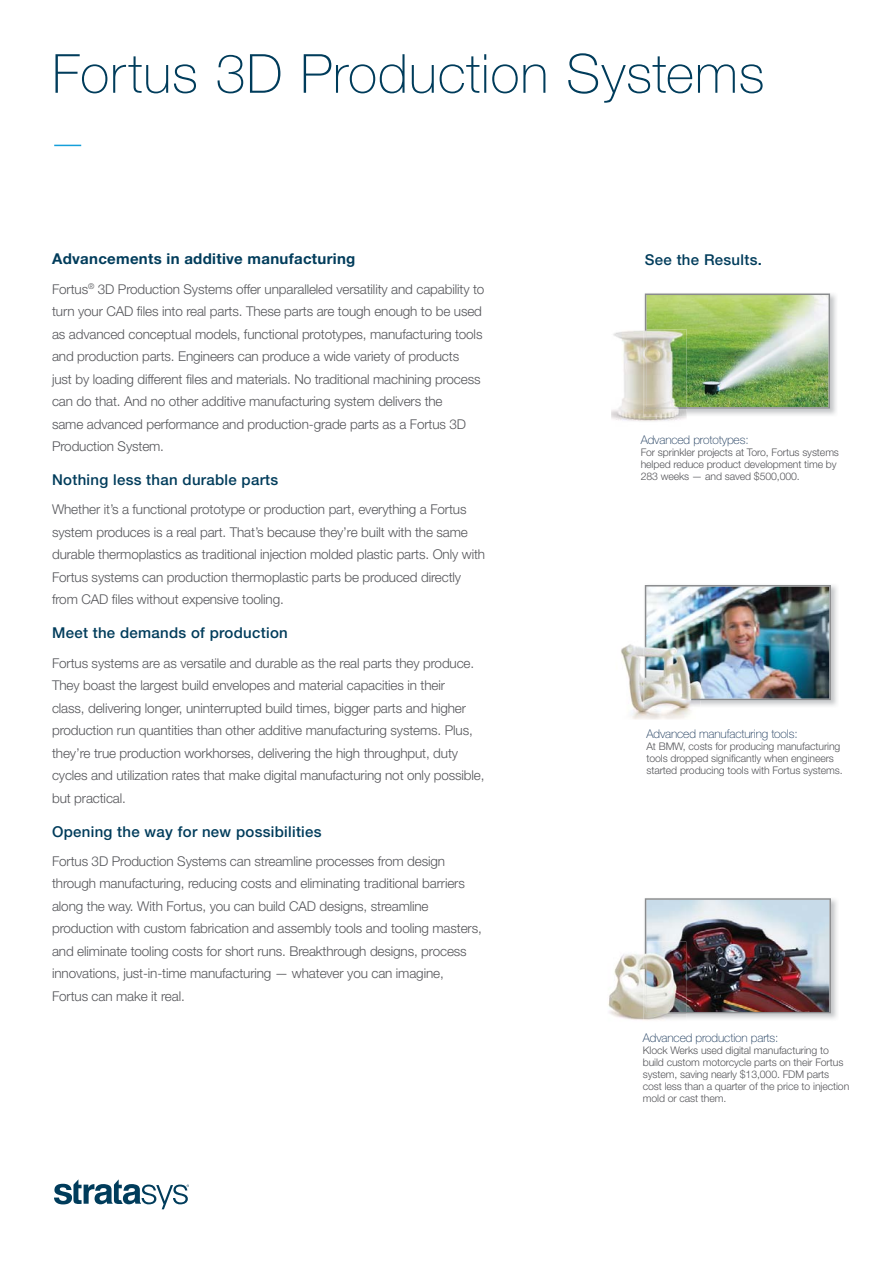
<style>
.page{position:relative;width:893px;height:1263px;background:#fff}
.page>*{position:absolute;margin:0;border:0;box-sizing:border-box;transform-origin:0 0}
.t1{font:100 54px "Helvetica Neue LT Std";letter-spacing:.015em;color:#003c5b}
.t2{font:500 15px "Helvetica Neue LT Std";letter-spacing:.02em;color:#003c5b}
.t3{font:700 15px "Helvetica Neue LT Std";letter-spacing:.02em;color:#003c5b}
.t4{font:300 13.5px/22.5px "Helvetica Neue LT Std";letter-spacing:-.01em;color:#55565a}
.t5{font:100 12px "Helvetica Neue LT Std";letter-spacing:-.01em;color:#113054}
.t6{font:300 10.5px/12px "Helvetica Neue LT Std";letter-spacing:-.01em;color:#55565a}
</style>
<div class="page">
<svg style="left:54px;top:1179px;width:135px;height:30px"></svg>
<img style="left:644px;top:293px;width:192px;height:124px">
<img style="left:644px;top:294px;width:186px;height:115px">
<img style="left:611px;top:330px;width:75px;height:92px">
<img style="left:643px;top:330px;width:43px;height:87px">
<img style="left:644px;top:330px;width:42px;height:79px">
<img style="left:700px;top:585px;width:137px;height:121px">
<img style="left:644px;top:585px;width:186px;height:115px">
<img style="left:621px;top:644px;width:70px;height:75px">
<img style="left:643px;top:644px;width:57px;height:64px">
<img style="left:644px;top:636px;width:56px;height:64px">
<img style="left:686px;top:898px;width:151px;height:121px">
<img style="left:644px;top:898px;width:186px;height:115px">
<img style="left:608px;top:954px;width:35px;height:66px">
<img style="left:643px;top:954px;width:43px;height:67px">
<img style="left:644px;top:941px;width:42px;height:72px">
<svg style="left:54px;top:145px;width:27px;height:1px"></svg>
<h1 class="t1" style="left:52px;top:54px;width:714px">Fortus 3D Production Systems</h1>
<p class="t3" style="left:52px;top:254px;width:305px">Advancements in additive manufacturing</p>
<p class="t4" style="left:52px;top:279px;width:434px">Fortus<sup>®</sup> 3D Production Systems offer unparalleled versatility and capability to turn your CAD files into real parts. These parts are tough enough to be used as advanced conceptual models, functional prototypes, manufacturing tools and production parts. Engineers can produce a wide variety of products<br>just by loading different files and materials. No traditional machining process can do that. And no other additive manufacturing system delivers the<br>same advanced performance and production-grade parts as a Fortus 3D Production System.</p>
<p class="t2" style="left:52px;top:474px;width:228px">Nothing less than durable parts</p>
<p class="t4" style="left:52px;top:499px;width:434px">Whether it’s a functional prototype or production part, everything a Fortus system produces is a real part. That’s because they’re built with the same durable thermoplastics as traditional injection molded plastic parts. Only with Fortus systems can production thermoplastic parts be produced directly from CAD files without expensive tooling.</p>
<p class="t2" style="left:52px;top:628px;width:237px">Meet the demands of production</p>
<p class="t4" style="left:52px;top:653px;width:434px">Fortus systems are as versatile and durable as the real parts they produce.<br>They boast the largest build envelopes and material capacities in their<br>class, delivering longer, uninterrupted build times, bigger parts and higher production run quantities than other additive manufacturing systems. Plus, they’re true production workhorses, delivering the high throughput, duty cycles and utilization rates that make digital manufacturing not only possible, but practical.</p>
<p class="t2" style="left:52px;top:826px;width:271px">Opening the way for new possibilities</p>
<p class="t4" style="left:52px;top:851px;width:431px">Fortus 3D Production Systems can streamline processes from design through manufacturing, reducing costs and eliminating traditional barriers along the way. With Fortus, you can build CAD designs, streamline production with custom fabrication and assembly tools and tooling masters, and eliminate tooling costs for short runs. Breakthrough designs, process innovations, just-in-time manufacturing — whatever you can imagine, Fortus can make it real.</p>
<p class="t2" style="left:645px;top:254px;width:118px">See the Results.</p>
<p class="t5" style="left:640px;top:435px;width:109px">Advanced prototypes:</p>
<p class="t6" style="left:640px;top:447px;width:200px">For sprinkler projects at Toro, Fortus systems helped reduce product development time by<br>283 weeks — and saved $500,000.</p>
<p class="t5" style="left:646px;top:730px;width:153px">Advanced manufacturing tools:</p>
<p class="t6" style="left:646px;top:741px;width:198px">At BMW, costs for producing manufacturing tools dropped significantly when engineers started producing tools with Fortus systems.</p>
<p class="t5" style="left:642px;top:1033px;width:137px">Advanced production parts:</p>
<p class="t6" style="left:642px;top:1045px;width:208px">Klock Werks used digital manufacturing to build custom motorcycle parts on their Fortus system, saving nearly $13,000. FDM parts cost less than a quarter of the price to injection mold or cast them.</p>
</div>
